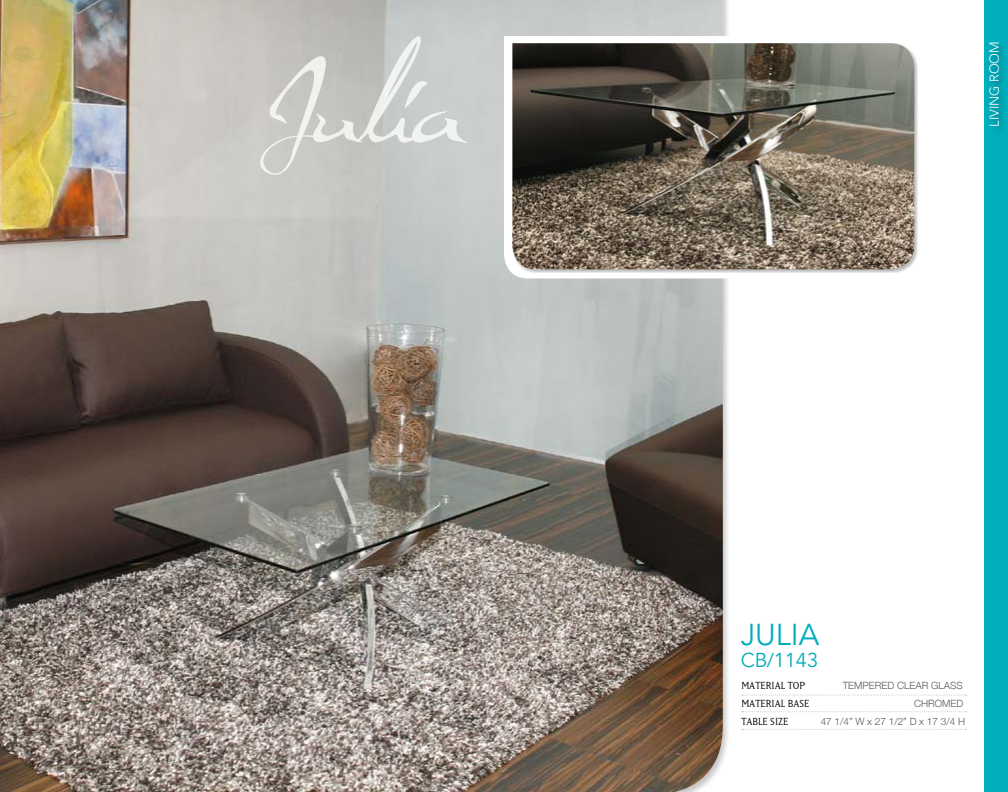
<style>
.page{position:relative;width:1008px;height:792px;background:#fff}
.page>*{position:absolute;margin:0;border:0;box-sizing:border-box;transform-origin:0 0}
.t1{font:30px "Avenir LT Std";color:#00aebd}
.t2{font:20px "Avenir LT Std";color:#00aebd}
.t3{font:300 13px "Avenir LT Std";color:#fff}
.t4{font:12px "Matrix";color:#000}
.t5{font:300 10px "Helvetica Neue";color:#58595b}
</style>
<div class="page">
<div style="left:984px;top:0;width:24px;height:792px;background:#00aebd"></div>
<div style="left:988px;top:41px;width:20px;height:94px;background:#00a6b4"></div>
<img style="left:0;top:0;width:723px;height:792px">
<svg style="left:504px;top:36px;width:219px;height:242px"></svg>
<svg style="left:742px;top:711px;width:225px;height:1px"></svg>
<svg style="left:742px;top:729px;width:225px;height:1px"></svg>
<svg style="left:742px;top:695px;width:225px;height:1px"></svg>
<div style="left:512px;top:42px;width:407px;height:231px;background:#000;opacity:.27"></div>
<img style="left:512px;top:43px;width:402px;height:226px">
<svg style="left:260px;top:35px;width:210px;height:141px"></svg>
<h3 class="t3" style="left:987px;top:127px;width:87px;rotate:-90deg">LIVING ROOM</h3>
<h1 class="t1" style="left:741px;top:617px;width:80px">JULIA</h1>
<h2 class="t2" style="left:741px;top:648px;width:79px">CB/1143</h2>
<p class="t4" style="left:741px;top:680px;width:65px">MATERIAL TOP</p>
<p class="t5" style="left:843px;top:680px;width:122px">TEMPERED CLEAR GLASS</p>
<p class="t4" style="left:741px;top:698px;width:69px">MATERIAL BASE</p>
<p class="t5" style="left:914px;top:698px;width:51px">CHROMED</p>
<p class="t4" style="left:741px;top:715px;width:49px">TABLE SIZE</p>
<p class="t5" style="left:821px;top:715px;width:146px">47 1/4” W x 27 1/2” D x 17 3/4 H</p>
</div>
